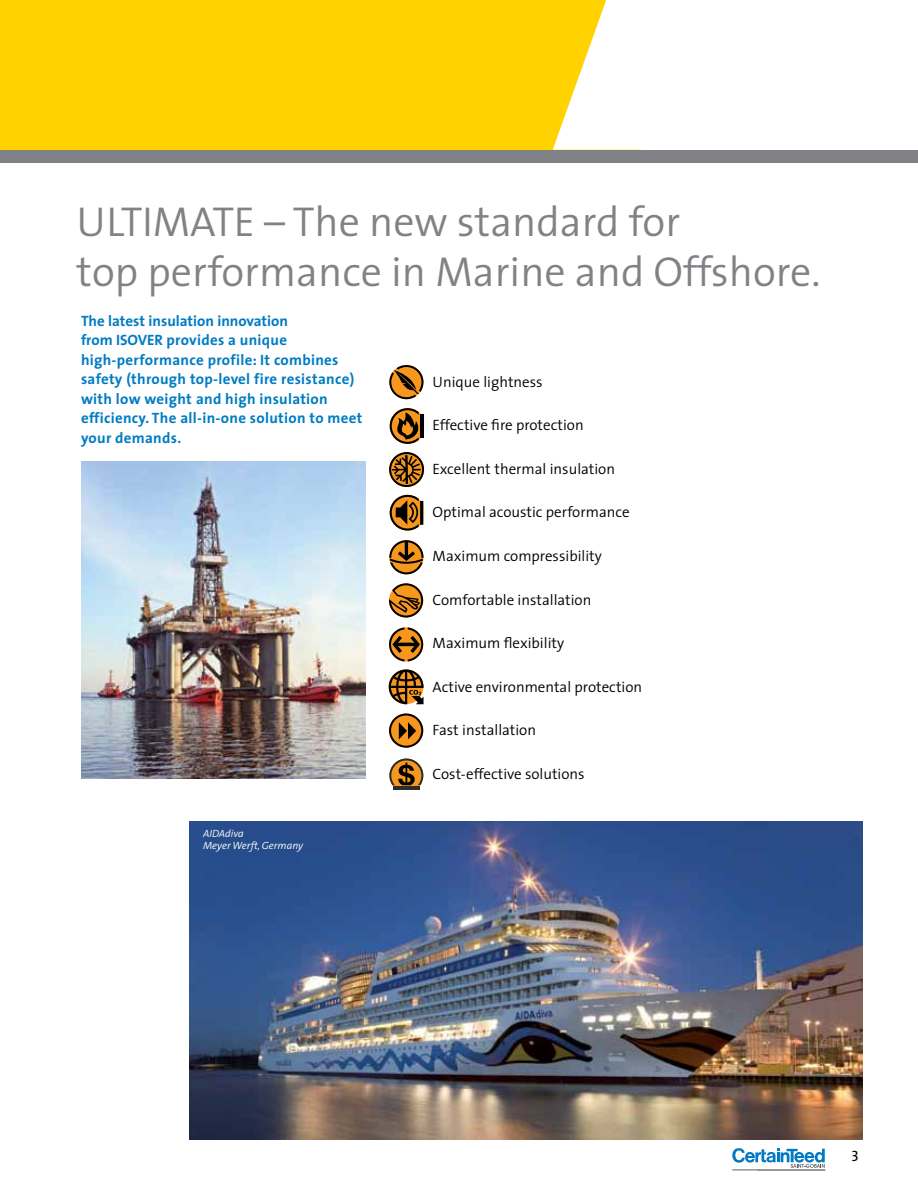
<style>
.page{position:relative;width:918px;height:1188px;background:#fff}
.page>*{position:absolute;margin:0;border:0;box-sizing:border-box;transform-origin:0 0}
.t1{font:300 42px/50.4px "The Sans";color:#808285}
.t2{font:300 15px "The Sans";color:#000}
.t3{font:700 15px/19.5px "The Sans";letter-spacing:.02em;color:#007cc3}
.t4{font:15px "The Sans Caps";color:#000}
.t5{font:italic 300 10.5px/12.8px "The Sans";color:#fff}
</style>
<div class="page">
<div style="left:0;top:0;width:641px;height:155px;background:#ffd200"></div>
<svg style="left:553px;top:0;width:88px;height:150px;fill:#fff"></svg>
<div style="left:0;top:150px;width:918px;height:12px;background:#808285"></div>
<svg style="left:732px;top:1148px;width:93px;height:20px"></svg>
<hr style="left:732px;top:1170px;width:93px;height:1px;background:#5f6062">
<img style="left:81px;top:462px;width:285px;height:317px">
<svg style="left:390px;top:408px;width:31px;height:36px"></svg>
<hr style="left:420px;top:414px;width:3px;height:24px;background:#000">
<svg style="left:389px;top:365px;width:34px;height:34px"></svg>
<svg style="left:389px;top:627px;width:34px;height:34px"></svg>
<svg style="left:389px;top:452px;width:35px;height:35px"></svg>
<svg style="left:389px;top:669px;width:35px;height:35px"></svg>
<svg style="left:389px;top:540px;width:34px;height:34px"></svg>
<svg style="left:389px;top:759px;width:34px;height:30px"></svg>
<svg style="left:390px;top:495px;width:33px;height:36px"></svg>
<svg style="left:389px;top:583px;width:34px;height:35px"></svg>
<svg style="left:389px;top:714px;width:34px;height:34px"></svg>
<img style="left:189px;top:821px;width:673px;height:319px">
<h1 class="t1" style="left:77px;top:195px;width:746px">ULTIMATE – The new standard for<br>top performance in Marine and Offshore.</h1>
<p class="t3" style="left:81px;top:311px;width:283px">The latest insulation innovation<br>from ISOVER provides a unique high-performance profile: It combines safety (through top-level fire resistance) with low weight and high insulation efficiency. The all-in-one solution to meet your demands.</p>
<p class="t2" style="left:433px;top:369px;width:111px">Unique lightness</p>
<p class="t2" style="left:433px;top:413px;width:153px">Effective fire protection</p>
<p class="t2" style="left:433px;top:456px;width:184px">Excellent thermal insulation</p>
<p class="t2" style="left:433px;top:500px;width:198px">Optimal acoustic performance</p>
<p class="t2" style="left:433px;top:544px;width:171px">Maximum compressibility</p>
<p class="t2" style="left:433px;top:587px;width:160px">Comfortable installation</p>
<p class="t2" style="left:433px;top:631px;width:133px">Maximum flexibility</p>
<p class="t2" style="left:433px;top:674px;width:211px">Active environmental protection</p>
<p class="t2" style="left:433px;top:718px;width:105px">Fast installation</p>
<p class="t2" style="left:433px;top:762px;width:154px">Cost-effective solutions</p>
<p class="t5" style="left:203px;top:826px;width:102px">AIDAdiva<br>Meyer Werft, Germany</p>
<p class="t4" style="left:851px;top:1144px;width:9px">3</p>
</div>
